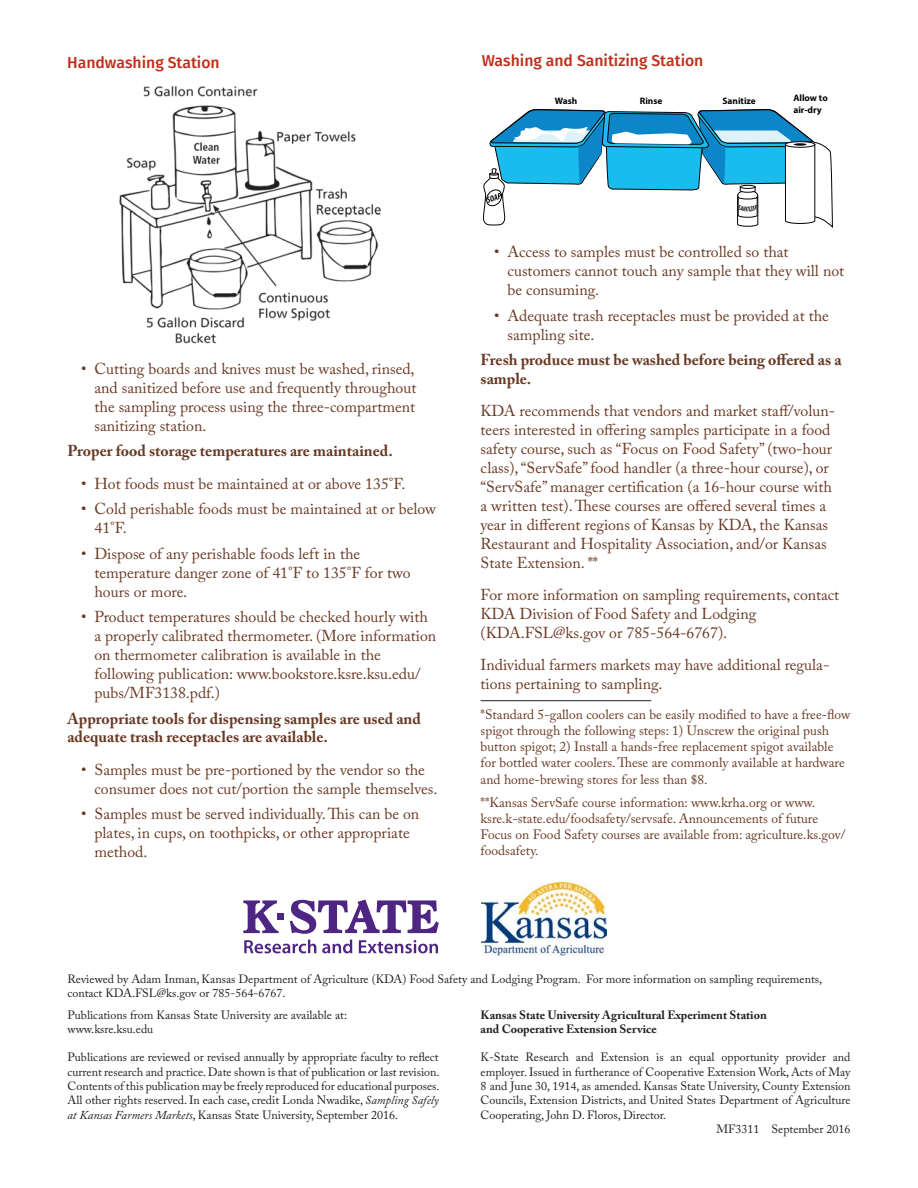
<style>
.page{position:relative;width:918px;height:1188px;background:#fff}
.page>*{position:absolute;margin:0;border:0;box-sizing:border-box;transform-origin:0 0}
.Body{font:15.75px/18.9px "Adobe Caslon Pro";color:#693924}
.Body-2{font:700 15.75px/18.9px "Adobe Caslon Pro";color:#693924}
.Table_Header{font:500 15.75px "Fira Sans";color:#c02d19}
.Body-3{font:13.5px/16.2px "Adobe Caslon Pro";color:#693924}
.Disclaimer{font:12px/14.4px "Adobe Caslon Pro";color:#231f20}
.KSRE{font:700 12px/14.4px "Adobe Caslon Pro";color:#231f20}
.t1{font:700 9.3px/11.2px "Myriad Pro";color:#050504}
.s1{font-style:italic}
</style>
<div class="page">
<div style="left:277px;top:913px;width:7px;height:7px;background:#4e2582"></div>
<svg style="left:243px;top:900px;width:36px;height:33px"></svg>
<svg style="left:290px;top:900px;width:149px;height:34px"></svg>
<svg style="left:244px;top:940px;width:72px;height:13px"></svg>
<svg style="left:322px;top:940px;width:30px;height:13px"></svg>
<svg style="left:359px;top:940px;width:79px;height:13px"></svg>
<img style="left:482px;top:883px;width:124px;height:73px">
<hr style="left:481px;top:700px;width:170px;height:1px;background:#231f20">
<img style="left:119px;top:86px;width:262px;height:258px">
<svg style="left:483px;top:109px;width:350px;height:118px"></svg>
<p class="Table_Header" style="left:67px;top:51px;width:154px">Handwashing Station</p>
<p class="Table_Header" style="left:482px;top:50px;width:223px">Washing and Sanitizing Station</p>
<p class="t1" style="left:555px;top:95px;width:24px">Wash</p>
<p class="t1" style="left:640px;top:95px;width:24px">Rinse</p>
<p class="t1" style="left:723px;top:95px;width:35px">Sanitize</p>
<p class="t1" style="left:793px;top:92px;width:36px">Allow to air-dry</p>
<p class="Body" style="left:94px;top:359px;width:323px;text-align:justify;text-indent:-14px">• Cutting boards and knives must be washed, rinsed, and sanitized before use and frequently throughout the sampling process using the three-compartment sanitizing station.</p>
<p class="Body-2" style="left:68px;top:441px;width:327px">Proper food storage temperatures are maintained.</p>
<p class="Body" style="left:81px;top:474px;width:326px">• Hot foods must be maintained at or above 135°F.</p>
<p class="Body" style="left:94px;top:499px;width:343px;text-indent:-14px">• Cold perishable foods must be maintained at or below<br>41°F.</p>
<p class="Body" style="left:94px;top:544px;width:318px;text-indent:-14px">• Dispose of any perishable foods left in the temperature danger zone of 41°F to 135°F for two hours or more.</p>
<p class="Body" style="left:94px;top:607px;width:343px;text-indent:-14px">• Product temperatures should be checked hourly with a properly calibrated thermometer. (More information on thermometer calibration is available in the following publication: www.bookstore.ksre.ksu.edu/ pubs/MF3138.pdf.)</p>
<p class="Body-2" style="left:68px;top:709px;width:355px">Appropriate tools for dispensing samples are used and adequate trash receptacles are available.</p>
<p class="Body" style="left:94px;top:760px;width:345px;text-indent:-14px">• Samples must be pre-portioned by the vendor so the consumer does not cut/portion the sample themselves.</p>
<p class="Body" style="left:94px;top:804px;width:326px;text-indent:-14px">• Samples must be served individually. This can be on plates, in cups, on toothpicks, or other appropriate method.</p>
<p class="Body" style="left:508px;top:242px;width:338px;text-indent:-14px">• Access to samples must be controlled so that customers cannot touch any sample that they will not be consuming.</p>
<p class="Body" style="left:508px;top:306px;width:323px;text-indent:-14px">• Adequate trash receptacles must be provided at the sampling site.</p>
<p class="Body-2" style="left:481px;top:350px;width:362px">Fresh produce must be washed before being offered as a sample.</p>
<p class="Body" style="left:481px;top:402px;width:356px">KDA recommends that vendors and market staff/volun&shy;teers interested in offering samples participate in a food safety course, such as “Focus on Food Safety” (two-hour class), “ServSafe” food handler (a three-hour course), or “ServSafe” manager certification (a 16-hour course with a written test). These courses are offered several times a year in different regions of Kansas by KDA, the Kansas Restaurant and Hospitality Association, and/or Kansas State Extension. **</p>
<p class="Body" style="left:481px;top:585px;width:360px">For more information on sampling requirements, contact<br>KDA Division of Food Safety and Lodging (KDA.FSL@ks.gov or 785-564-6767).</p>
<p class="Body" style="left:481px;top:655px;width:350px">Individual farmers markets may have additional regula&shy;tions pertaining to sampling.</p>
<p class="Body-3" style="left:481px;top:706px;width:371px">*Standard 5-gallon coolers can be easily modified to have a free-flow spigot through the following steps: 1) Unscrew the original push button spigot; 2) Install a hands-free replacement spigot available for bottled water coolers. These are commonly available at hardware and home-brewing stores for less than $8.</p>
<p class="Body-3" style="left:481px;top:794px;width:366px">**Kansas ServSafe course information: www.krha.org or www. ksre.k-state.edu/foodsafety/servsafe. Announcements of future Focus on Food Safety courses are available from: agriculture.ks.gov/ foodsafety.</p>
<p class="Disclaimer" style="left:67px;top:971px;width:756px">Reviewed by Adam Inman, Kansas Department of Agriculture (KDA) Food Safety and Lodging Program. For more information on sampling requirements, contact KDA.FSL@ks.gov or 785-564-6767.</p>
<p class="Disclaimer" style="left:68px;top:1008px;width:281px">Publications from Kansas State University are available at: www.ksre.ksu.edu</p>
<p class="Disclaimer" style="left:68px;top:1050px;width:374px;text-align:justify">Publications are reviewed or revised annually by appropriate faculty to reflect current research and practice. Date shown is that of publication or last revision.<br>Contents of this publication may be freely reproduced for educational purposes.<br>All other rights reserved. In each case, credit Londa Nwadike, <span class="s1">Sampling Safely at Kansas Farmers Markets</span>, Kansas State University, September 2016.</p>
<p class="KSRE" style="left:481px;top:1008px;width:288px">Kansas State University Agricultural Experiment Station and Cooperative Extension Service</p>
<p class="Disclaimer" style="left:481px;top:1050px;width:371px;text-align:justify">K-State Research and Extension is an equal opportunity provider and employer. Issued in furtherance of Cooperative Extension Work, Acts of May 8 and June 30, 1914, as amended. Kansas State University, County Extension Councils, Extension Districts, and United States Department of Agriculture Cooperating, John D. Floros, Director.</p>
<p class="Disclaimer" style="left:716px;top:1122px;width:136px">MF3311 September 2016</p>
</div>
